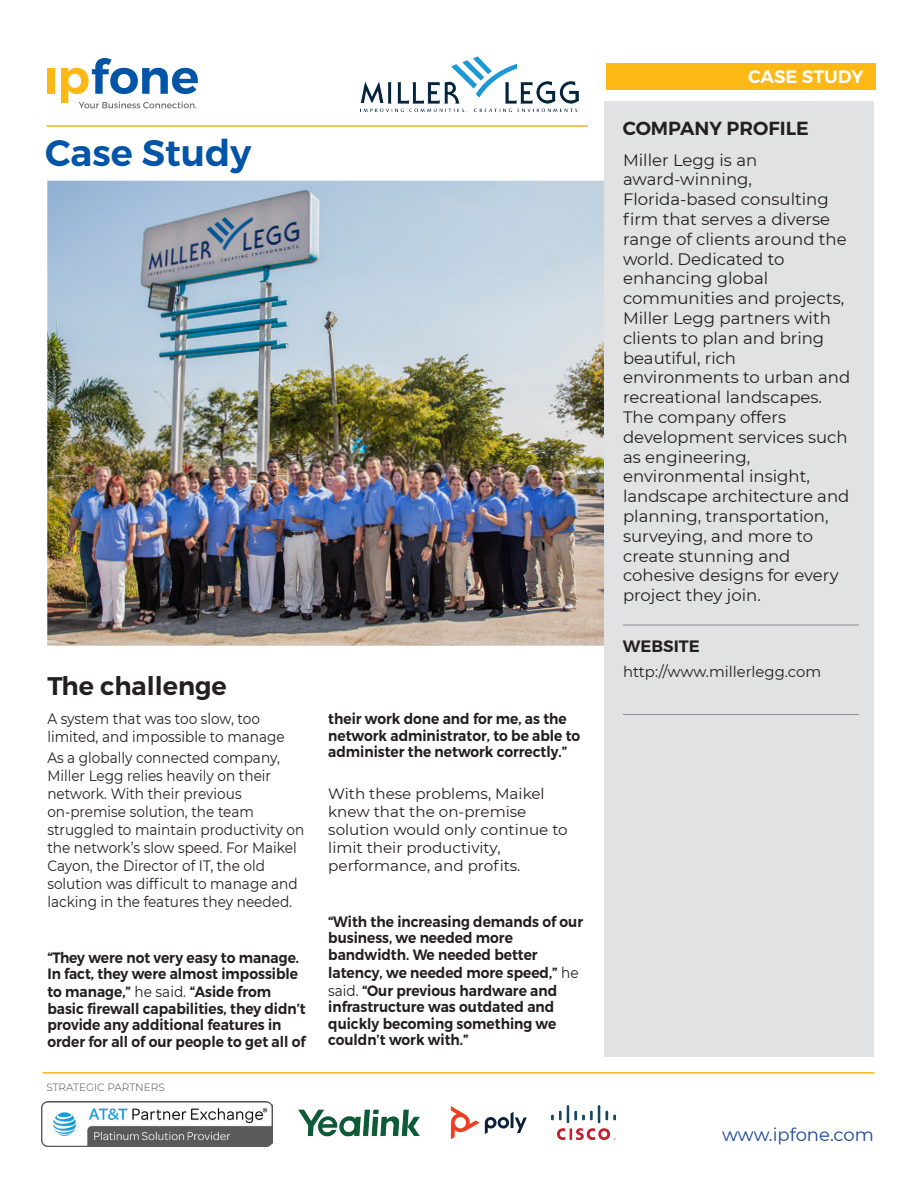
<style>
.page{position:relative;width:918px;height:1188px;background:#fff}
.page>*{position:absolute;margin:0;border:0;box-sizing:border-box;transform-origin:0 0}
.t1{font:600 36.75px "Montserrat";color:#0154a6}
.t2{font:600 25.5px "Montserrat";color:#231f20}
.t3{font:600 18.9px "Montserrat";color:#231f20}
.t4{font:18px "Montserrat";color:#18469d}
.t5{font:600 18px "Montserrat";color:#fff}
.t6{font:16.5px/19.8px "Montserrat";color:#231f20}
.t7{font:600 16.5px "Montserrat";color:#231f20}
.t8{font:600 15px/16.5px "Montserrat";color:#231f20;scale:.92 1}
.t9{font:15px/18px "Montserrat";color:#231f20;scale:.91 1}
.t10{font:15px/18px "Montserrat";color:#231f20}
.t11{font:300 10.5px "Montserrat";color:#464748}
.s1{font-weight:400}
</style>
<div class="page">
<img style="left:47px;top:181px;width:558px;height:465px">
<div style="left:605px;top:101px;width:269px;height:955px;background:#e1e2e4"></div>
<div style="left:606px;top:63px;width:269px;height:26px;background:#fcb814"></div>
<hr style="left:43px;top:1072px;width:831px;height:2px;background:#f9b317">
<img style="left:42px;top:1102px;width:230px;height:44px">
<img style="left:298px;top:1110px;width:122px;height:26px">
<img style="left:551px;top:1106px;width:64px;height:33px">
<svg style="left:451px;top:1106px;width:76px;height:33px"></svg>
<div style="left:47px;top:68px;width:8px;height:26px;background:#fcb814"></div>
<svg style="left:61px;top:58px;width:137px;height:50px"></svg>
<img style="left:360px;top:56px;width:219px;height:56px">
<hr style="left:623px;top:624px;width:236px;height:2px;background:#939598">
<hr style="left:623px;top:714px;width:236px;height:1px;background:#939598">
<hr style="left:46px;top:125px;width:542px;height:2px;background:#f9b317">
<h1 class="t1" style="left:45px;top:130px;width:208px">Case Study</h1>
<h2 class="t2" style="left:47px;top:671px;width:181px">The challenge</h2>
<p class="t9" style="left:47px;top:710px;width:263px">A system that was too slow, too limited, and impossible to manage</p>
<p class="t9" style="left:47px;top:749px;width:284px">As a globally connected company, Miller Legg relies heavily on their network. With their previous on-premise solution, the team struggled to maintain productivity on the network’s slow speed. For Maikel Cayon, the Director of IT, the old solution was difficult to manage and lacking in the features they needed.</p>
<p class="t8" style="left:47px;top:950px;width:275px">“They were not very easy to manage.<br>In fact, they were almost impossible</p>
<p class="t8" style="left:47px;top:984px;width:282px">to manage,” <span class="s1">he said.</span> “Aside from basic firewall capabilities, they didn’t provide any additional features in order for all of our people to get all of</p>
<p class="t11" style="left:46px;top:1080px;width:120px">STRATEGIC PARTNERS</p>
<p class="t8" style="left:328px;top:711px;width:275px">their work done and for me, as the network administrator, to be able to administer the network correctly.”</p>
<p class="t10" style="left:328px;top:785px;width:241px">With these problems, Maikel knew that the on-premise solution would only continue to limit their productivity, performance, and profits.</p>
<p class="t8" style="left:328px;top:914px;width:279px">“With the increasing demands of our business, we needed more bandwidth. We needed better</p>
<p class="t8" style="left:328px;top:964px;width:274px;line-height:18px">latency, we needed more speed,” <span class="s1">he said.</span> “Our previous hardware and</p>
<p class="t8" style="left:328px;top:999px;width:249px">infrastructure was outdated and quickly becoming something we couldn’t work with.”</p>
<p class="t5" style="left:748px;top:65px;width:117px">CASE STUDY</p>
<p class="t3" style="left:623px;top:116px;width:187px">COMPANY PROFILE</p>
<p class="t6" style="left:623px;top:149px;width:229px">Miller Legg is an award-winning,<br>Florida-based consulting firm that serves a diverse range of clients around the world. Dedicated to enhancing global communities and projects,<br>Miller Legg partners with clients to plan and bring beautiful, rich environments to urban and recreational landscapes.<br>The company offers development services such as engineering, environmental insight, landscape architecture and planning, transportation, surveying, and more to create stunning and cohesive designs for every project they join.</p>
<p class="t7" style="left:623px;top:636px;width:78px">WEBSITE</p>
<p class="t10" style="left:623px;top:662px;width:200px">http://www.millerlegg.com</p>
<p class="t4" style="left:722px;top:1122px;width:153px">www.ipfone.com</p>
</div>
